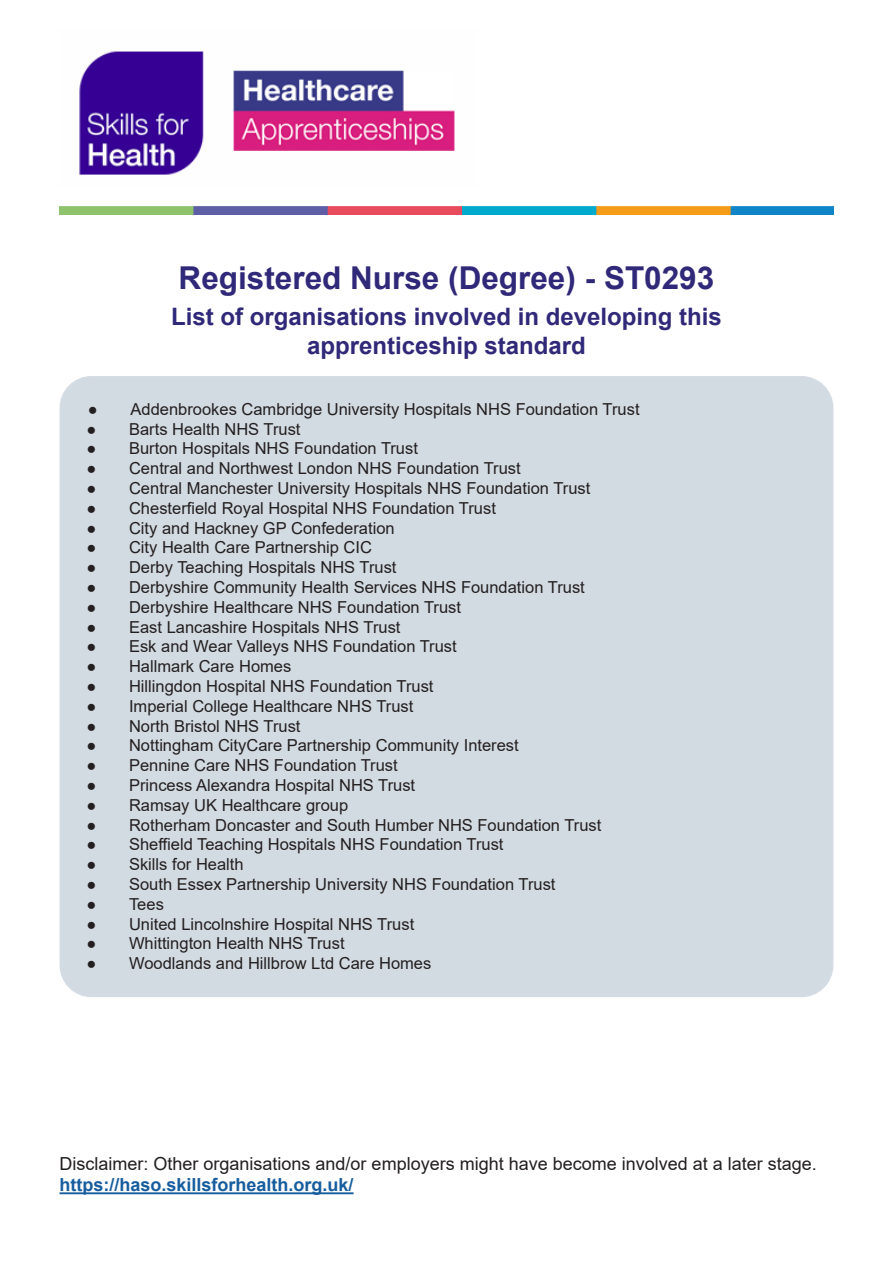
<style>
.page{position:relative;width:893px;height:1263px;background:#fff}
.page>*{position:absolute;margin:0;border:0;box-sizing:border-box;transform-origin:0 0}
.Heading_one{font:700 31.5px "Arial";color:#302878}
.Heading_two{font:700 24px/28.8px "Arial";color:#302878;text-align:center}
.Body_text{font:18px "Arial";color:#231f20}
.Heading_three_HASO{font:700 18px "Arial";color:#175d9e}
.t1{font:16.5px "Arial";color:#231f20}
.s1{font-weight:700}
</style>
<div class="page">
<img style="left:79px;top:51px;width:376px;height:124px">
<img style="left:60px;top:207px;width:773px;height:7px">
<div style="left:60px;top:377px;width:773px;height:619px;background:#d3dbe2;border-radius:31px"></div>
<hr style="left:60px;top:1192px;width:294px;height:2px;background:#175d9e">
<p class="Heading_one" style="left:179px;top:255px;width:537px">Registered Nurse (Degree) - ST0293</p>
<p class="Heading_two" style="left:171px;top:303px;width:552px">List of organisations involved in developing this apprenticeship standard</p>
<p class="t1" style="left:88px;top:398px;width:553px"><span class="s1">●</span> Addenbrookes Cambridge University Hospitals NHS Foundation Trust</p>
<p class="t1" style="left:86px;top:417px;width:216px"><span class="s1">●</span> Barts Health NHS Trust</p>
<p class="t1" style="left:86px;top:437px;width:333px"><span class="s1">●</span> Burton Hospitals NHS Foundation Trust</p>
<p class="t1" style="left:86px;top:457px;width:436px"><span class="s1">●</span> Central and Northwest London NHS Foundation Trust</p>
<p class="t1" style="left:86px;top:477px;width:505px"><span class="s1">●</span> Central Manchester University Hospitals NHS Foundation Trust</p>
<p class="t1" style="left:86px;top:497px;width:411px"><span class="s1">●</span> Chesterfield Royal Hospital NHS Foundation Trust</p>
<p class="t1" style="left:86px;top:516px;width:310px"><span class="s1">●</span> City and Hackney GP Confederation</p>
<p class="t1" style="left:86px;top:536px;width:287px"><span class="s1">●</span> City Health Care Partnership CIC</p>
<p class="t1" style="left:86px;top:556px;width:312px"><span class="s1">●</span> Derby Teaching Hospitals NHS Trust</p>
<p class="t1" style="left:86px;top:576px;width:500px"><span class="s1">●</span> Derbyshire Community Health Services NHS Foundation Trust</p>
<p class="t1" style="left:86px;top:596px;width:376px"><span class="s1">●</span> Derbyshire Healthcare NHS Foundation Trust</p>
<p class="t1" style="left:86px;top:615px;width:316px"><span class="s1">●</span> East Lancashire Hospitals NHS Trust</p>
<p class="t1" style="left:86px;top:635px;width:372px"><span class="s1">●</span> Esk and Wear Valleys NHS Foundation Trust</p>
<p class="t1" style="left:86px;top:655px;width:206px"><span class="s1">●</span> Hallmark Care Homes</p>
<p class="t1" style="left:86px;top:675px;width:349px"><span class="s1">●</span> Hillingdon Hospital NHS Foundation Trust</p>
<p class="t1" style="left:86px;top:695px;width:328px"><span class="s1">●</span> Imperial College Healthcare NHS Trust</p>
<p class="t1" style="left:86px;top:714px;width:216px"><span class="s1">●</span> North Bristol NHS Trust</p>
<p class="t1" style="left:86px;top:734px;width:434px"><span class="s1">●</span> Nottingham CityCare Partnership Community Interest</p>
<p class="t1" style="left:86px;top:754px;width:313px"><span class="s1">●</span> Pennine Care NHS Foundation Trust</p>
<p class="t1" style="left:86px;top:774px;width:330px"><span class="s1">●</span> Princess Alexandra Hospital NHS Trust</p>
<p class="t1" style="left:86px;top:794px;width:263px"><span class="s1">●</span> Ramsay UK Healthcare group</p>
<p class="t1" style="left:86px;top:813px;width:517px"><span class="s1">●</span> Rotherham Doncaster and South Humber NHS Foundation Trust</p>
<p class="t1" style="left:86px;top:833px;width:419px"><span class="s1">●</span> Sheffield Teaching Hospitals NHS Foundation Trust</p>
<p class="t1" style="left:86px;top:853px;width:159px"><span class="s1">●</span> Skills for Health</p>
<p class="t1" style="left:86px;top:873px;width:471px"><span class="s1">●</span> South Essex Partnership University NHS Foundation Trust</p>
<p class="t1" style="left:86px;top:893px;width:79px"><span class="s1">●</span> Tees</p>
<p class="t1" style="left:86px;top:912px;width:329px"><span class="s1">●</span> United Lincolnshire Hospital NHS Trust</p>
<p class="t1" style="left:86px;top:932px;width:260px"><span class="s1">●</span> Whittington Health NHS Trust</p>
<p class="t1" style="left:86px;top:952px;width:346px"><span class="s1">●</span> Woodlands and Hillbrow Ltd Care Homes</p>
<p class="Body_text" style="left:60px;top:1151px;width:759px">Disclaimer: Other organisations and/or employers might have become involved at a later stage.</p>
<p class="Heading_three_HASO" style="left:60px;top:1172px;width:296px">https://haso.skillsforhealth.org.uk/</p>
</div>
